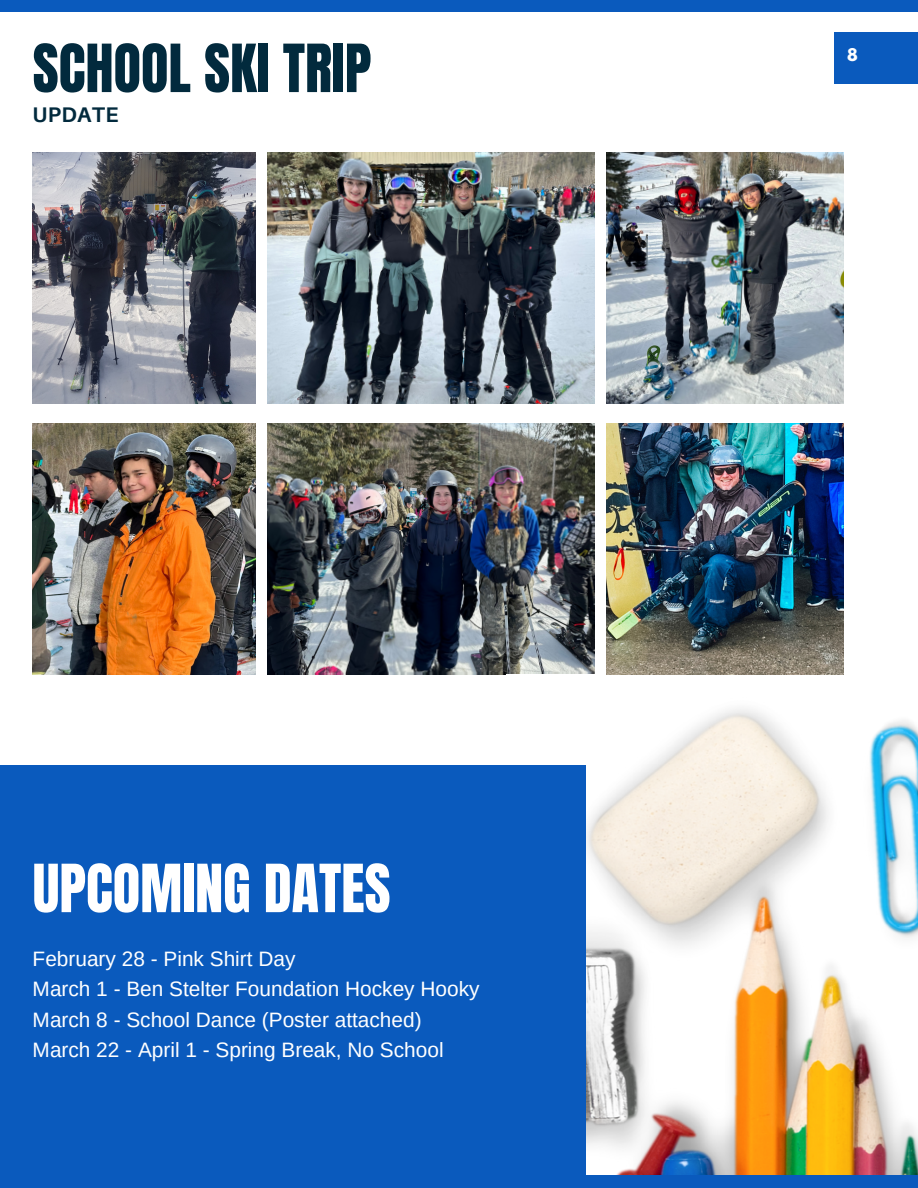
<style>
.page{position:relative;width:918px;height:1188px;background:#fff}
.page>*{position:absolute;margin:0;border:0;box-sizing:border-box;transform-origin:0 0}
.t1{font:56.4px "Anton";color:#fff}
.t2{font:56.4px "Anton";color:#022a3d}
.t3{font:700 21.15px "Aileron";letter-spacing:.015em;color:#022a3d}
.t4{font:20.85px/30.3px "Arimo";color:#fff}
.t5{font:700 15.45px "League Spartan";color:#fff}
</style>
<div class="page">
<img style="left:407px;top:613px;width:511px;height:562px">
<div style="left:0;top:0;width:918px;height:12px;background:#0a5abd"></div>
<div style="left:0;top:1175px;width:918px;height:13px;background:#0a5abd"></div>
<div style="left:834px;top:32px;width:84px;height:52px;background:#0a5abd"></div>
<div style="left:0;top:765px;width:586px;height:423px;background:#0a5abd"></div>
<img style="left:33px;top:152px;width:223px;height:251px">
<img style="left:267px;top:152px;width:328px;height:251px">
<img style="left:606px;top:152px;width:237px;height:251px">
<img style="left:33px;top:423px;width:223px;height:251px">
<img style="left:267px;top:423px;width:328px;height:251px">
<img style="left:606px;top:423px;width:237px;height:251px">
<h1 class="t2" style="left:33px;top:28px;width:340px">SCHOOL SKI TRIP</h1>
<p class="t3" style="left:33px;top:102px;width:87px">UPDATE</p>
<h1 class="t1" style="left:33px;top:848px;width:359px">UPCOMING DATES</h1>
<p class="t4" style="left:33px;top:944px;width:448px">February 28 - Pink Shirt Day<br>March 1 - Ben Stelter Foundation Hockey Hooky March 8 - School Dance (Poster attached)<br>March 22 - April 1 - Spring Break, No School</p>
<p class="t5" style="left:847px;top:47px;width:12px">8</p>
</div>
